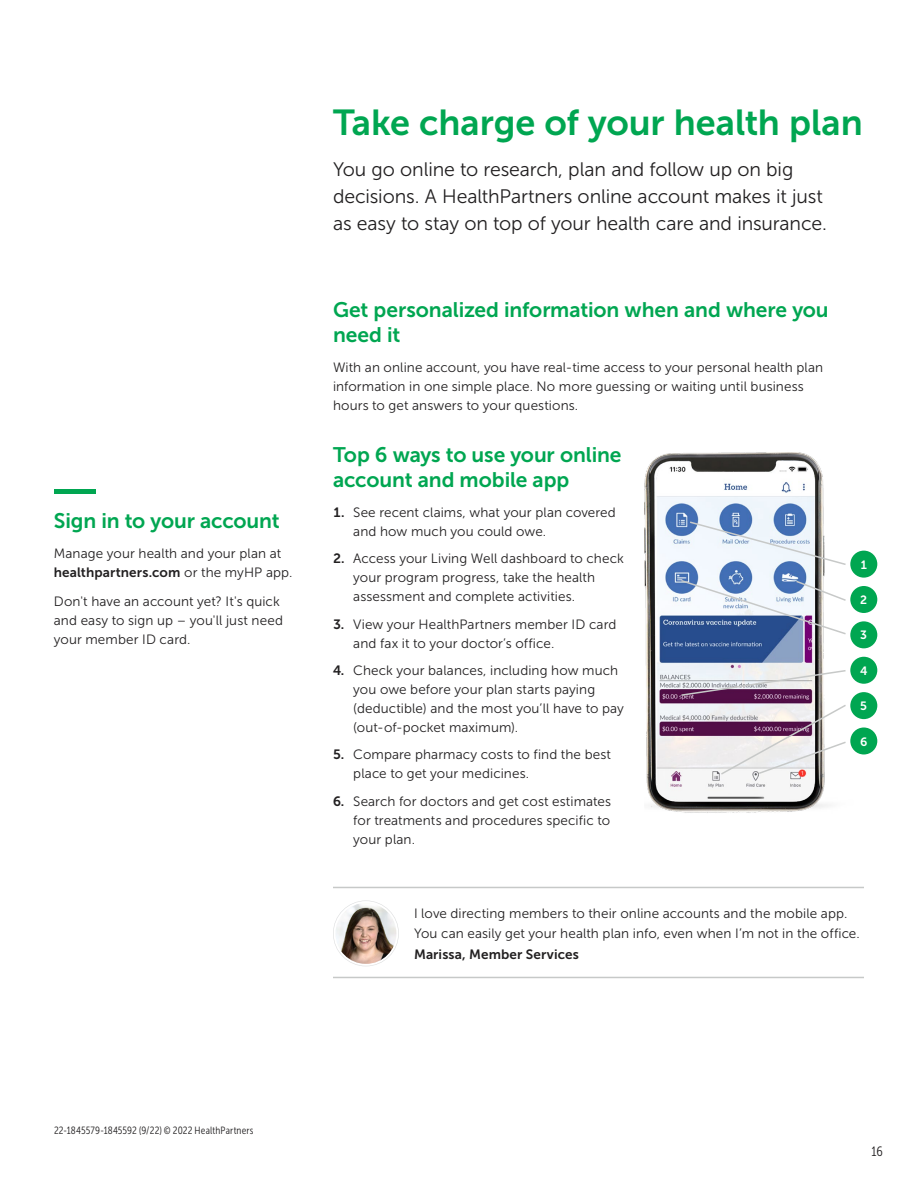
<style>
.page{position:relative;width:918px;height:1188px;background:#fff}
.page>*{position:absolute;margin:0;border:0;box-sizing:border-box;transform-origin:0 0}
.Flyer_H1__Header{font:36px "Museo Sans 700";color:#00a651}
.Flyer_H2__Subhead_1{font:21px/25.2px "Museo Sans 700";letter-spacing:-.005em;color:#00a651}
.Flyer_Intro_Body{font:19.5px/27.3px "Museo Sans 300";letter-spacing:-.005em;color:#222021}
.Flyer_Body{font:13.5px/18.9px "Museo Sans 300";letter-spacing:.005em;color:#222021}
.OE_Tip_Personificati{font:13.5px/20.2px "Museo Sans 300";letter-spacing:.005em;color:#222021}
.Flyer_CTA{font:13.5px/18.9px "Museo Sans 300";letter-spacing:.005em;color:#222021}
.t1{font:13.5px "Museo Sans Cond 300";color:#222021}
.FLYER_Legal_Job{font:12px "Museo Sans 700";color:#fff}
.t2{font:10.5px "Museo Sans Cond 300";letter-spacing:.015em;color:#222021}
.s1{font-family:"Museo Sans 700"}
</style>
<div class="page">
<hr style="left:54px;top:489px;width:41px;height:4px;background:#00a651">
<hr style="left:333px;top:887px;width:531px;height:1px;background:#c7c9c8">
<hr style="left:333px;top:977px;width:531px;height:1px;background:#c7c9c8">
<svg style="left:333px;top:900px;width:66px;height:66px"></svg>
<img style="left:335px;top:903px;width:61px;height:61px;border-radius:30px">
<img style="left:644px;top:452px;width:209px;height:361px">
<div style="left:850px;top:551px;width:27px;height:27px;background:#00a651;border-radius:50%"></div>
<div style="left:850px;top:586px;width:27px;height:27px;background:#00a651;border-radius:50%"></div>
<div style="left:850px;top:621px;width:27px;height:27px;background:#00a651;border-radius:50%"></div>
<div style="left:850px;top:728px;width:27px;height:26px;background:#00a651;border-radius:50%"></div>
<div style="left:850px;top:692px;width:27px;height:27px;background:#00a651;border-radius:50%"></div>
<div style="left:850px;top:657px;width:27px;height:27px;background:#00a651;border-radius:50%"></div>
<svg style="left:688px;top:520px;width:159px;height:46px"></svg>
<svg style="left:680px;top:579px;width:167px;height:57px"></svg>
<svg style="left:680px;top:669px;width:167px;height:28px"></svg>
<svg style="left:719px;top:703px;width:129px;height:73px"></svg>
<h2 class="Flyer_H2__Subhead_1" style="left:54px;top:508px;width:227px">Sign in to your account</h2>
<p class="Flyer_CTA" style="left:54px;top:544px;width:240px">Manage your health and your plan at <span class="s1">healthpartners.com</span> or the myHP app.</p>
<p class="Flyer_CTA" style="left:54px;top:592px;width:231px">Don't have an account yet? It's quick and easy to sign up – you'll just need your member ID card.</p>
<h1 class="Flyer_H1__Header" style="left:333px;top:103px;width:531px">Take charge of your health plan</h1>
<p class="Flyer_Intro_Body" style="left:333px;top:156px;width:495px">You go online to research, plan and follow up on big decisions. A HealthPartners online account makes it just as easy to stay on top of your health care and insurance.</p>
<h2 class="Flyer_H2__Subhead_1" style="left:333px;top:297px;width:497px">Get personalized information when and where you need it</h2>
<p class="Flyer_Body" style="left:333px;top:358px;width:492px">With an online account, you have real-time access to your personal health plan information in one simple place. No more guessing or waiting until business hours to get answers to your questions.</p>
<h2 class="Flyer_H2__Subhead_1" style="left:333px;top:442px;width:290px">Top 6 ways to use your online account and mobile app</h2>
<p class="Flyer_Body" style="left:353px;top:503px;width:264px;text-indent:-20px"><span class="s1">1.</span> See recent claims, what your plan covered and how much you could owe.</p>
<p class="Flyer_Body" style="left:353px;top:549px;width:272px;text-indent:-20px"><span class="s1">2.</span> Access your Living Well dashboard to check your program progress, take the health assessment and complete activities.</p>
<p class="Flyer_Body" style="left:353px;top:615px;width:265px;text-indent:-20px"><span class="s1">3.</span> View your HealthPartners member ID card and fax it to your doctor’s office.</p>
<p class="Flyer_Body" style="left:353px;top:661px;width:272px;text-indent:-20px"><span class="s1">4.</span> Check your balances, including how much you owe before your plan starts paying (deductible) and the most you’ll have to pay (out-of-pocket maximum).</p>
<p class="Flyer_Body" style="left:353px;top:745px;width:259px;text-indent:-20px"><span class="s1">5.</span> Compare pharmacy costs to find the best place to get your medicines.</p>
<p class="Flyer_Body" style="left:353px;top:792px;width:259px;text-align:justify;text-indent:-20px"><span class="s1">6.</span> Search for doctors and get cost estimates for treatments and procedures specific to your plan.</p>
<p class="FLYER_Legal_Job" style="left:861px;top:558px;width:8px">1</p>
<p class="FLYER_Legal_Job" style="left:860px;top:593px;width:8px">2</p>
<p class="FLYER_Legal_Job" style="left:860px;top:629px;width:8px">3</p>
<p class="FLYER_Legal_Job" style="left:860px;top:664px;width:9px">4</p>
<p class="FLYER_Legal_Job" style="left:860px;top:699px;width:8px">5</p>
<p class="FLYER_Legal_Job" style="left:860px;top:735px;width:9px">6</p>
<p class="OE_Tip_Personificati" style="left:414px;top:904px;width:447px">I love directing members to their online accounts and the mobile app.<br>You can easily get your health plan info, even when I’m not in the office.<br><span class="s1">Marissa, Member Services</span></p>
<p class="t2" style="left:54px;top:1125px;width:201px">22-1845579-1845592 (9/22) © 2022 HealthPartners</p>
<p class="t1" style="left:872px;top:1144px;width:13px">16</p>
</div>
